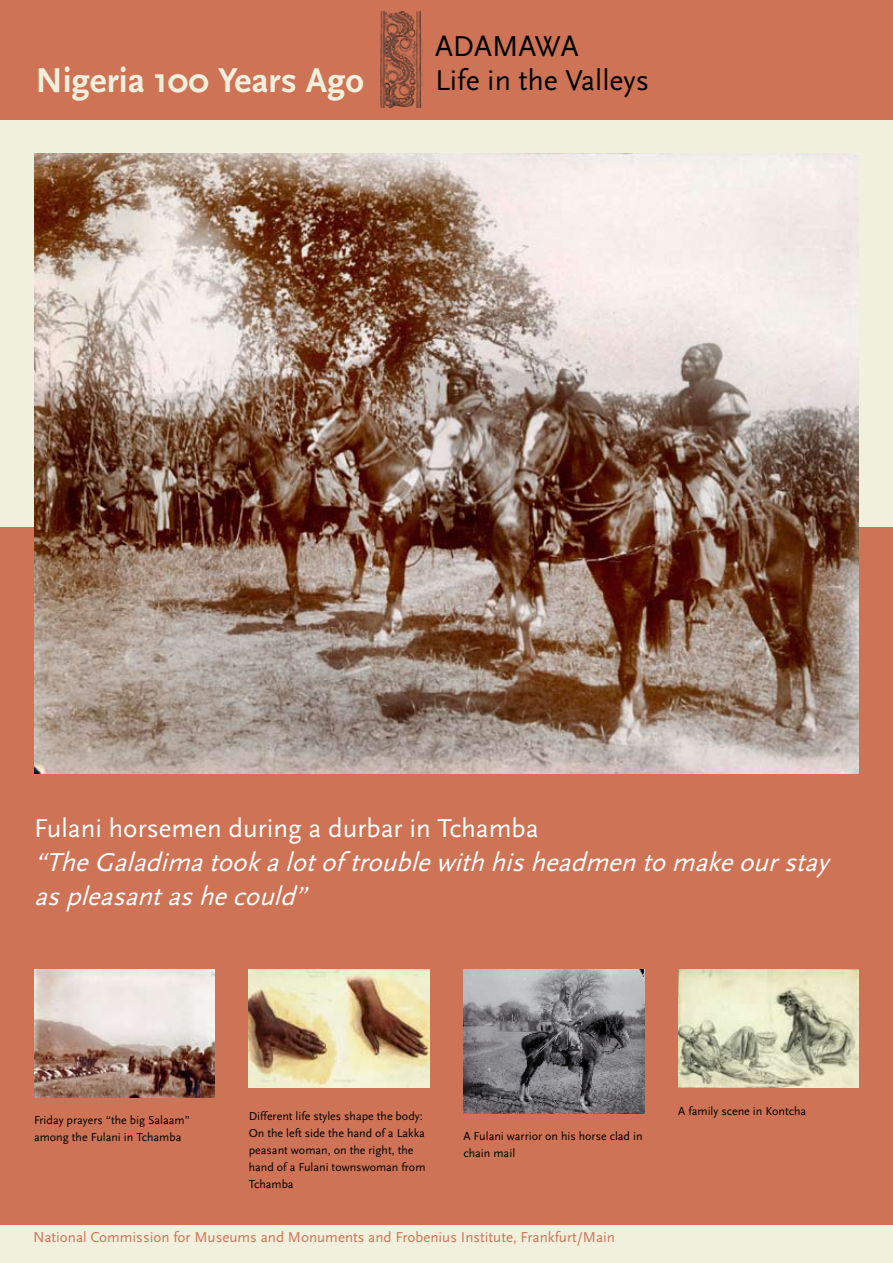
<style>
.page{position:relative;width:893px;height:1263px;background:#fff}
.page>*{position:absolute;margin:0;border:0;box-sizing:border-box;transform-origin:0 0}
.t1{font:700 36px "Scala Sans";color:#f1f0dd}
.t2{font:30px/34px "Scala Sans";color:#000}
.t3{font:italic 27px/34px "Scala Sans";color:#fff}
.t4{font:27px "Scala Sans";color:#fff}
.t5{font:15px "Scala Sans";color:#ce7356}
.t6{font:12px/17px "Scala Sans";color:#000}
</style>
<div class="page">
<div style="left:0;top:119px;width:893px;height:1144px;background:#f1f0dd"></div>
<div style="left:0;top:527px;width:893px;height:698px;background:#ce7356"></div>
<div style="left:0;top:0;width:893px;height:119px;background:#ce7356"></div>
<img style="left:380px;top:12px;width:42px;height:95px">
<img style="left:678px;top:969px;width:181px;height:119px">
<img style="left:463px;top:969px;width:181px;height:144px">
<img style="left:249px;top:969px;width:180px;height:118px">
<img style="left:34px;top:969px;width:181px;height:128px">
<img style="left:34px;top:153px;width:825px;height:620px">
<h1 class="t1" style="left:35px;top:61px;width:330px">Nigeria 100 Years Ago</h1>
<h2 class="t2" style="left:435px;top:30px;width:216px">ADAMAWA<br>Life in the Valleys</h2>
<h3 class="t4" style="left:34px;top:813px;width:506px">Fulani horsemen during a durbar in Tchamba</h3>
<h3 class="t3" style="left:34px;top:845px;width:795px">“TheGaladimatookalotof troublewithhisheadmentomakeourstay aspleasantashecould”</h3>
<p class="t6" style="left:34px;top:1112px;width:157px">Friday prayers “the big Salaam” among the Fulani in Tchamba</p>
<p class="t6" style="left:249px;top:1108px;width:178px">Different life styles shape the body:<br>On the left side the hand of a Lakka peasant woman, on the right, the hand of a Fulani townswoman from<br>Tchamba</p>
<p class="t6" style="left:463px;top:1128px;width:181px">A Fulani warrior on his horse clad in chain mail</p>
<p class="t5" style="left:33px;top:1229px;width:584px">National Commission for Museums and Monuments and Frobenius Institute, Frankfurt/Main</p>
<p class="t6" style="left:678px;top:1102px;width:130px">A family scene in Kontcha</p>
</div>
